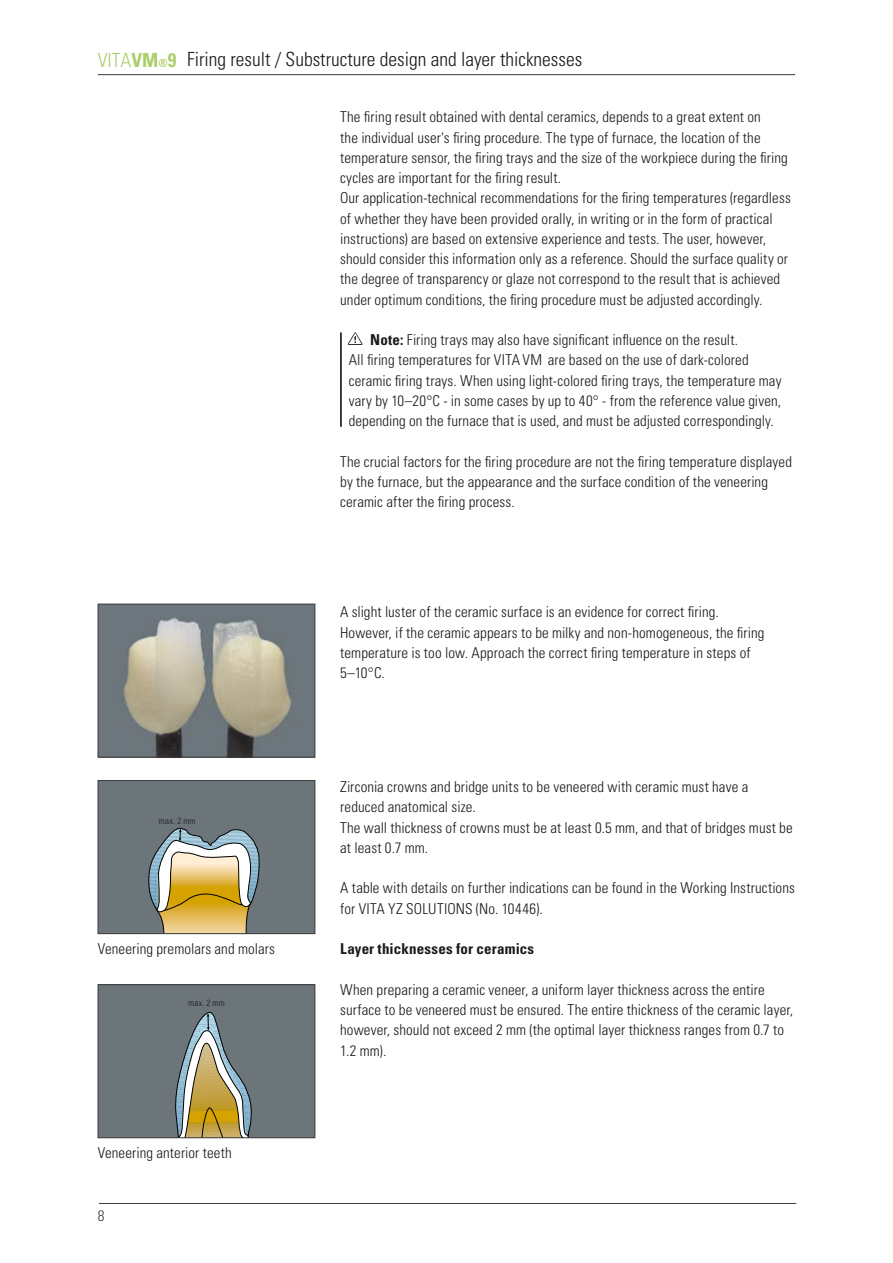
<style>
.page{position:relative;width:893px;height:1263px;background:#fff}
.page>*{position:absolute;margin:0;border:0;box-sizing:border-box;transform-origin:0 0}
.t1{font:300 condensed 19.5px "Univers LT";color:#1a1a1a}
.t2{font:300 condensed 15px/20.2px "Univers LT";letter-spacing:.01em;color:#1a1a1a}
.t3{font:700 condensed 15px "Univers LT";letter-spacing:.01em;color:#1a1a1a}
.t4{font:300 condensed 15px "Univers LT";color:#3b3b3a}
.t5{font:300 condensed 9px "Univers LT";letter-spacing:.025em;color:#1a1a1a}
.s1{color:#adce6c}
.s2{font-weight:700;color:#adce6c}
.s3{font-weight:700;font-size:11.25px;color:#adce6c}
.s4{font-weight:700}
</style>
<div class="page">
<hr style="left:99px;top:1203px;width:697px;height:1px;background:#3b3b3a">
<hr style="left:98px;top:74px;width:697px;height:1px;background:#3b3b3a">
<img style="left:100px;top:606px;width:213px;height:149px">
<div style="left:98px;top:604px;width:217px;height:153px;border:1px solid #3b3b3a"></div>
<div style="left:98px;top:780px;width:217px;height:154px;background:#6c757a"></div>
<svg style="left:148px;top:827px;width:112px;height:105px"></svg>
<div style="left:98px;top:780px;width:217px;height:154px;border:1px solid #3b3b3a"></div>
<div style="left:98px;top:985px;width:217px;height:153px;background:#6c757a"></div>
<svg style="left:175px;top:1012px;width:78px;height:127px"></svg>
<div style="left:98px;top:984px;width:217px;height:154px;border:1px solid #3b3b3a"></div>
<hr style="left:340px;top:332px;width:2px;height:95px;background:#000">
<svg style="left:348px;top:332px;width:14px;height:13px"></svg>
<h1 class="t1" style="left:98px;top:48px;width:486px"><span class="s1">VITA</span><span class="s2">VM</span><span class="s3">®</span><span class="s2">9</span> Firing result / Substructure design and layer thicknesses</h1>
<p class="t2" style="left:340px;top:107px;width:452px">The firing result obtained with dental ceramics, depends to a great extent on<br>the individual user's firing procedure. The type of furnace, the location of the temperature sensor, the firing trays and the size of the workpiece during the firing cycles are important for the firing result.<br>Our application-technical recommendations for the firing temperatures (regardless of whether they have been provided orally, in writing or in the form of practical instructions) are based on extensive experience and tests. The user, however, should consider this information only as a reference. Should the surface quality or the degree of transparency or glaze not correspond to the result that is achieved under optimum conditions, the firing procedure must be adjusted accordingly.</p>
<p class="t2" style="left:349px;top:330px;width:434px;text-indent:21px"><span class="s4">Note:</span> Firing trays may also have significant influence on the result.<br>All firing temperatures for VITA VM are based on the use of dark-colored ceramic firing trays. When using light-colored firing trays, the temperature may vary by 10–20°C - in some cases by up to 40° - from the reference value given, depending on the furnace that is used, and must be adjusted correspondingly.</p>
<p class="t2" style="left:340px;top:451px;width:453px">The crucial factors for the firing procedure are not the firing temperature displayed by the furnace, but the appearance and the surface condition of the veneering ceramic after the firing process.</p>
<p class="t5" style="left:159px;top:815px;width:38px">max. 2 mm</p>
<p class="t2" style="left:98px;top:938px;width:179px">Veneering premolars and molars</p>
<p class="t5" style="left:188px;top:997px;width:38px">max. 2 mm</p>
<p class="t2" style="left:98px;top:1142px;width:136px">Veneering anterior teeth</p>
<p class="t4" style="left:98px;top:1206px;width:8px">8</p>
<p class="t2" style="left:340px;top:602px;width:426px">A slight luster of the ceramic surface is an evidence for correct firing.<br>However, if the ceramic appears to be milky and non-homogeneous, the firing temperature is too low. Approach the correct firing temperature in steps of 5–10°C.</p>
<p class="t2" style="left:340px;top:777px;width:454px">Zirconia crowns and bridge units to be veneered with ceramic must have a reduced anatomical size.<br>The wall thickness of crowns must be at least 0.5 mm, and that of bridges must be at least 0.7 mm.</p>
<p class="t2" style="left:340px;top:878px;width:456px">A table with details on further indications can be found in the Working Instructions for VITA YZ SOLUTIONS (No. 10446).</p>
<p class="t3" style="left:340px;top:940px;width:196px">Layer thicknesses for ceramics</p>
<p class="t2" style="left:340px;top:979px;width:454px">When preparing a ceramic veneer, a uniform layer thickness across the entire surface to be veneered must be ensured. The entire thickness of the ceramic layer, however, should not exceed 2 mm (the optimal layer thickness ranges from 0.7 to 1.2 mm).</p>
</div>
